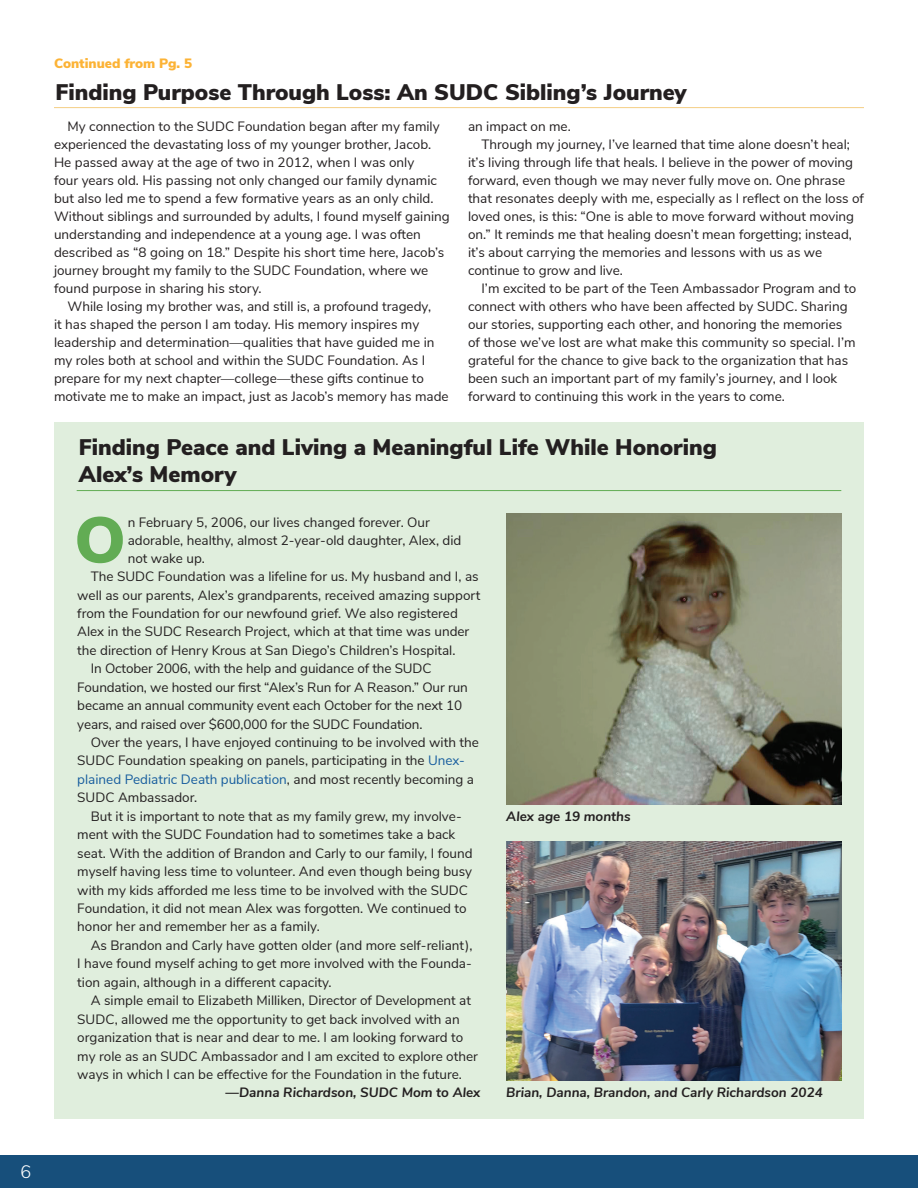
<style>
.page{position:relative;width:918px;height:1188px;background:#fff}
.page>*{position:absolute;margin:0;border:0;box-sizing:border-box;transform-origin:0 0}
.t1{font:900 64.5px "Nunito Sans";color:#62ac54}
.t2{font:900 22.5px/27px "Nunito Sans";color:#231f20}
.t3{font:300 18px "Nunito Sans";color:#fff}
.t4{font:13.5px/18px "Nunito Sans";color:#231f20}
.t5{font:italic 700 13.5px "Nunito Sans";color:#231f20}
.t6{font:13.5px "Nunito Sans";color:#175d9e}
.t7{font:900 13.5px "Nunito Sans";color:#fcb336}
.s1{color:#175d9e}
.s2{color:#231f20}
</style>
<div class="page">
<div style="left:0;top:1155px;width:918px;height:33px;background:#174f7b"></div>
<div style="left:54px;top:422px;width:810px;height:697px;background:#e0eedd"></div>
<hr style="left:77px;top:490px;width:764px;height:1px;background:#62ac54">
<img style="left:506px;top:513px;width:335px;height:291px">
<img style="left:506px;top:841px;width:335px;height:240px">
<hr style="left:54px;top:107px;width:810px;height:1px;background:#f4ce84">
<p class="t7" style="left:54px;top:53px;width:140px">Continued from Pg. 5</p>
<h2 class="t2" style="left:55px;top:77px;width:633px">Finding Purpose Through Loss: An SUDC Sibling’s Journey</h2>
<p class="t4" style="left:54px;top:117px;width:397px;text-indent:14px">My connection to the SUDC Foundation began after my family experienced the devastating loss of my younger brother, Jacob.<br>He passed away at the age of two in 2012, when I was only<br>four years old. His passing not only changed our family dynamic but also led me to spend a few formative years as an only child.<br>Without siblings and surrounded by adults, I found myself gaining understanding and independence at a young age. I was often described as “8 going on 18.” Despite his short time here, Jacob’s journey brought my family to the SUDC Foundation, where we found purpose in sharing his story.</p>
<p class="t4" style="left:54px;top:297px;width:396px;text-indent:14px">While losing my brother was, and still is, a profound tragedy,<br>it has shaped the person I am today. His memory inspires my leadership and determination—qualities that have guided me in my roles both at school and within the SUDC Foundation. As I prepare for my next chapter—college—these gifts continue to motivate me to make an impact, just as Jacob’s memory has made</p>
<p class="t4" style="left:468px;top:117px;width:104px">an impact on me.</p>
<p class="t4" style="left:482px;top:135px;width:370px">Through my journey, I’ve learned that time alone doesn’t heal;</p>
<p class="t4" style="left:468px;top:153px;width:387px">it’s living through life that heals. I believe in the power of moving</p>
<p class="t4" style="left:468px;top:171px;width:379px">forward, even though we may never fully move on. One phrase</p>
<p class="t4" style="left:468px;top:189px;width:397px">that resonates deeply with me, especially as I reflect on the loss of</p>
<p class="t4" style="left:468px;top:207px;width:388px">loved ones, is this: “One is able to move forward without moving</p>
<p class="t4" style="left:468px;top:225px;width:386px">on.” It reminds me that healing doesn’t mean forgetting; instead,</p>
<p class="t4" style="left:468px;top:243px;width:356px">it’s about carrying the memories and lessons with us as we</p>
<p class="t4" style="left:468px;top:261px;width:157px">continue to grow and live.</p>
<p class="t4" style="left:482px;top:279px;width:376px">I’m excited to be part of the Teen Ambassador Program and to</p>
<p class="t4" style="left:468px;top:297px;width:381px">connect with others who have been affected by SUDC. Sharing</p>
<p class="t4" style="left:468px;top:315px;width:376px">our stories, supporting each other, and honoring the memories</p>
<p class="t4" style="left:468px;top:333px;width:389px">of those we’ve lost are what make this community so special. I’m</p>
<p class="t4" style="left:468px;top:351px;width:382px">grateful for the chance to give back to the organization that has</p>
<p class="t4" style="left:468px;top:369px;width:371px">been such an important part of my family’s journey, and I look</p>
<p class="t4" style="left:468px;top:387px;width:319px">forward to continuing this work in the years to come.</p>
<h2 class="t2" style="left:79px;top:433px;width:639px">Finding Peace and Living a Meaningful Life While Honoring<br>Alex’s Memory</h2>
<h1 class="t1" style="left:74px;top:493px;width:53px">O</h1>
<p class="t4" style="left:128px;top:512px;width:304px">n February 5, 2006, our lives changed forever. Our</p>
<p class="t4" style="left:128px;top:530px;width:335px">adorable, healthy, almost 2-year-old daughter, Alex, did</p>
<p class="t4" style="left:128px;top:548px;width:79px">not wake up.</p>
<p class="t4" style="left:91px;top:567px;width:389px">The SUDC Foundation was a lifeline for us. My husband and I, as</p>
<p class="t4" style="left:77px;top:585px;width:405px">well as our parents, Alex’s grandparents, received amazing support</p>
<p class="t4" style="left:77px;top:603px;width:382px">from the Foundation for our newfound grief. We also registered</p>
<p class="t4" style="left:77px;top:622px;width:394px">Alex in the SUDC Research Project, which at that time was under</p>
<p class="t4" style="left:77px;top:640px;width:380px">the direction of Henry Krous at San Diego’s Children’s Hospital.</p>
<p class="t4" style="left:91px;top:659px;width:342px">In October 2006, with the help and guidance of the SUDC</p>
<p class="t4" style="left:77px;top:677px;width:392px">Foundation, we hosted our first “Alex’s Run for A Reason.” Our run</p>
<p class="t4" style="left:77px;top:696px;width:386px">became an annual community event each October for the next 10</p>
<p class="t4" style="left:77px;top:714px;width:347px">years, and raised over $600,000 for the SUDC Foundation.</p>
<p class="t4" style="left:91px;top:733px;width:390px">Over the years, I have enjoyed continuing to be involved with the</p>
<p class="t4" style="left:77px;top:751px;width:389px">SUDC Foundation speaking on panels, participating in the <span class="s1">Unex-</span></p>
<p class="t6" style="left:77px;top:769px;width:398px">plained Pediatric Death publication<span class="s2">, and most recently becoming a</span></p>
<p class="t4" style="left:77px;top:788px;width:122px">SUDC Ambassador.</p>
<p class="t4" style="left:91px;top:806px;width:373px">But it is important to note that as my family grew, my involve-</p>
<p class="t4" style="left:77px;top:825px;width:380px">ment with the SUDC Foundation had to sometimes take a back</p>
<p class="t4" style="left:77px;top:843px;width:397px">seat. With the addition of Brandon and Carly to our family, I found</p>
<p class="t4" style="left:77px;top:862px;width:396px">myself having less time to volunteer. And even though being busy</p>
<p class="t4" style="left:77px;top:880px;width:392px">with my kids afforded me less time to be involved with the SUDC</p>
<p class="t4" style="left:77px;top:898px;width:391px">Foundation, it did not mean Alex was forgotten. We continued to</p>
<p class="t4" style="left:77px;top:917px;width:244px">honor her and remember her as a family.</p>
<p class="t4" style="left:91px;top:935px;width:383px">As Brandon and Carly have gotten older (and more self-reliant),</p>
<p class="t4" style="left:77px;top:954px;width:396px">I have found myself aching to get more involved with the Founda-</p>
<p class="t4" style="left:77px;top:972px;width:256px">tion again, although in a different capacity.</p>
<p class="t4" style="left:91px;top:991px;width:382px">A simple email to Elizabeth Milliken, Director of Development at</p>
<p class="t4" style="left:77px;top:1009px;width:384px">SUDC, allowed me the opportunity to get back involved with an</p>
<p class="t4" style="left:77px;top:1028px;width:387px">organization that is near and dear to me. I am looking forward to</p>
<p class="t4" style="left:77px;top:1046px;width:402px">my role as an SUDC Ambassador and I am excited to explore other</p>
<p class="t4" style="left:77px;top:1064px;width:386px">ways in which I can be effective for the Foundation in the future.</p>
<p class="t5" style="left:226px;top:1083px;width:256px">—Danna Richardson, SUDC Mom to Alex</p>
<p class="t5" style="left:506px;top:806px;width:126px">Alex age 19 months</p>
<p class="t5" style="left:506px;top:1083px;width:318px">Brian, Danna, Brandon, and Carly Richardson 2024</p>
<h3 class="t3" style="left:21px;top:1159px;width:12px">6</h3>
</div>
